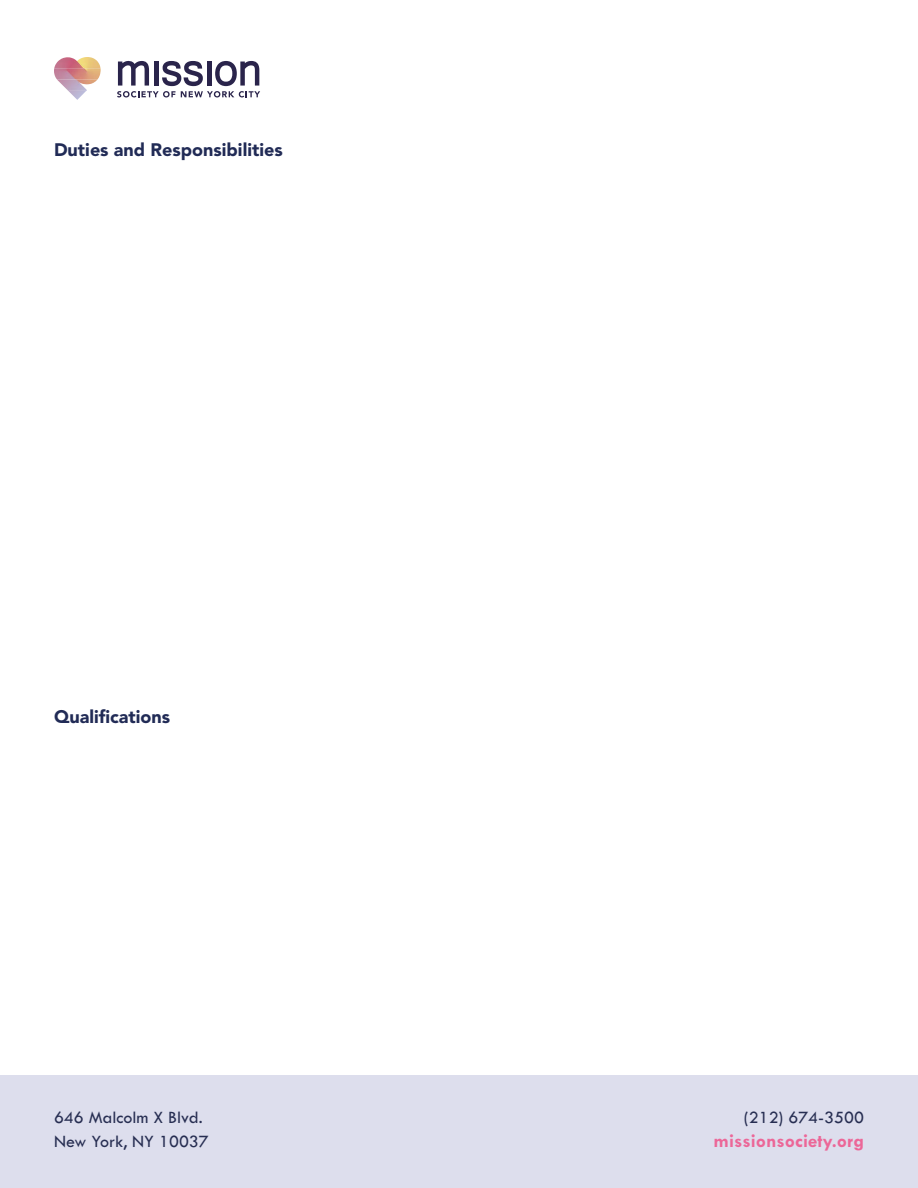
<style>
.page{position:relative;width:918px;height:1188px;background:#fff}
.page>*{position:absolute;margin:0;border:0;box-sizing:border-box;transform-origin:0 0}
.t1{font:700 19.5px "Tw Cen MT Std";color:#ec6798}
.t2{font:18px "Tw Cen MT Std";color:#272e52}
.t3{font:900 18px "Avenir LT Std";color:#212b56}
</style>
<div class="page">
<div style="left:0;top:1075px;width:918px;height:113px;background:#dddeed"></div>
<img style="left:54px;top:57px;width:47px;height:23px">
<img style="left:57px;top:80px;width:40px;height:11px">
<svg style="left:77px;top:91px;width:9px;height:9px"></svg>
<svg style="left:117px;top:61px;width:143px;height:36px"></svg>
<p class="t3" style="left:54px;top:139px;width:230px">Duties and Responsibilities</p>
<p class="t3" style="left:54px;top:706px;width:118px">Qualifications</p>
<p class="t2" style="left:54px;top:1108px;width:150px">646 Malcolm X Blvd.</p>
<p class="t2" style="left:744px;top:1108px;width:122px">(212) 674-3500</p>
<p class="t2" style="left:54px;top:1131px;width:156px">New York, NY 10037</p>
<p class="t1" style="left:714px;top:1130px;width:152px">missionsociety.org</p>
</div>
